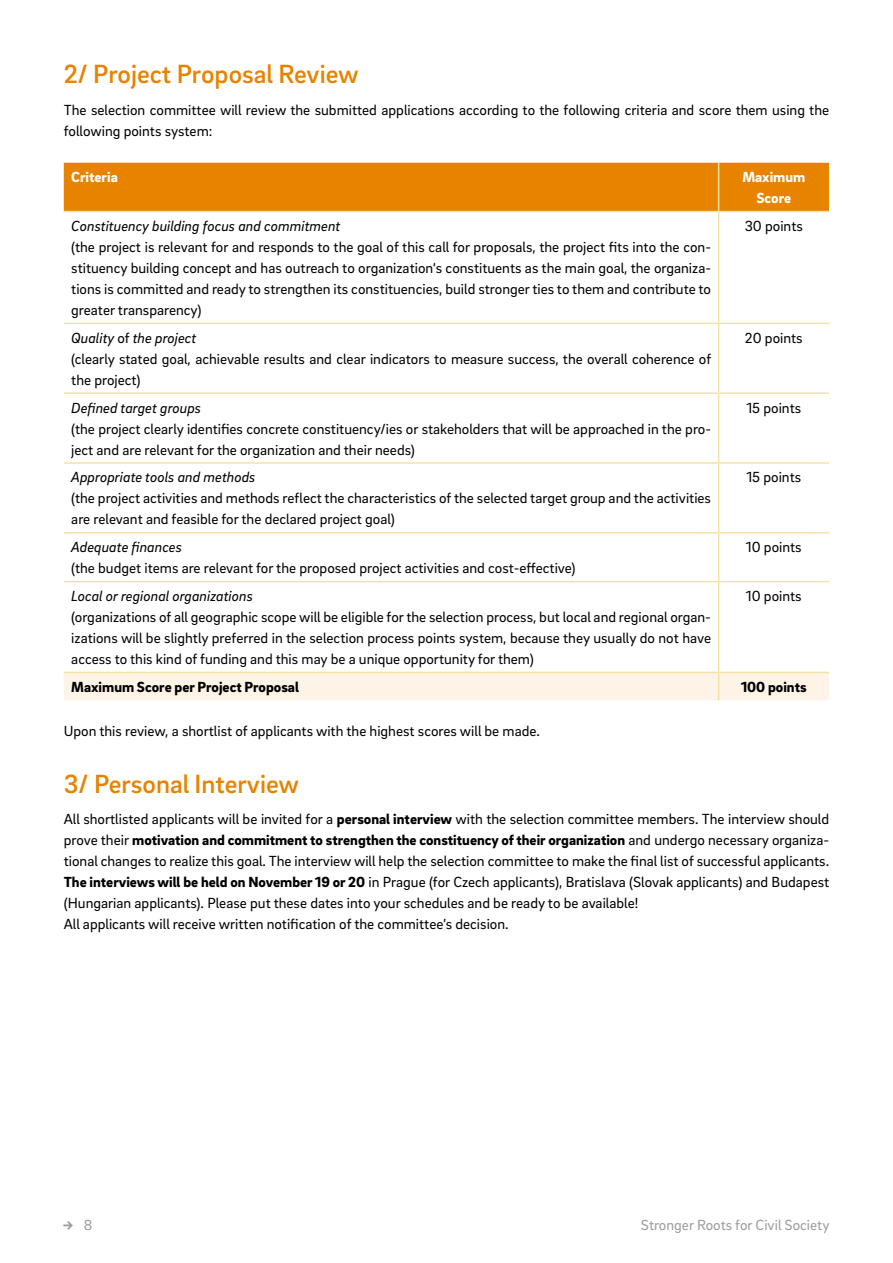
<style>
.page{position:relative;width:893px;height:1263px;background:#fff}
.page>*{position:absolute;margin:0;border:0;box-sizing:border-box;transform-origin:0 0}
.t1{font:500 27px "Brix Sans";color:#e88300}
.t2{font:15px/21px "Brix Sans";color:#000}
.t3{font:italic 15px "Brix Sans";color:#000}
.t4{font:900 15px "Brix Sans";color:#000}
.t5{font:15px "Brix Sans";color:#9d9d9c}
.t6{font:900 15px/21px "Brix Sans";color:#fff;text-align:center}
.t7{font:900 15px "Brix Sans";color:#9d9d9c}
.s1{font-style:italic}
.s2{font-weight:900}
.s3{font-weight:400}
</style>
<div class="page">
<div style="left:64px;top:163px;width:765px;height:48px;background:#e88300"></div>
<svg style="left:64px;top:212px;width:765px;height:460px"></svg>
<hr style="left:718px;top:163px;width:1px;height:48px;background:#f2e3a4">
<hr style="left:64px;top:211px;width:655px;height:1px;background:#f2e3a4">
<hr style="left:719px;top:211px;width:110px;height:1px;background:#f2e3a4">
<hr style="left:718px;top:212px;width:1px;height:111px;background:#f2e3a4">
<hr style="left:64px;top:323px;width:655px;height:1px;background:#f2e3a4">
<hr style="left:719px;top:323px;width:110px;height:1px;background:#f2e3a4">
<hr style="left:718px;top:324px;width:1px;height:68px;background:#f2e3a4">
<hr style="left:64px;top:392px;width:655px;height:2px;background:#f2e3a4">
<hr style="left:719px;top:392px;width:110px;height:2px;background:#f2e3a4">
<hr style="left:718px;top:394px;width:1px;height:68px;background:#f2e3a4">
<hr style="left:64px;top:462px;width:655px;height:2px;background:#f2e3a4">
<hr style="left:719px;top:462px;width:110px;height:2px;background:#f2e3a4">
<hr style="left:718px;top:464px;width:1px;height:68px;background:#f2e3a4">
<hr style="left:64px;top:532px;width:655px;height:2px;background:#f2e3a4">
<hr style="left:719px;top:532px;width:110px;height:2px;background:#f2e3a4">
<hr style="left:718px;top:534px;width:1px;height:47px;background:#f2e3a4">
<hr style="left:64px;top:581px;width:655px;height:1px;background:#f2e3a4">
<hr style="left:719px;top:581px;width:110px;height:1px;background:#f2e3a4">
<hr style="left:718px;top:582px;width:1px;height:90px;background:#f2e3a4">
<svg style="left:64px;top:672px;width:765px;height:28px;background:#fcf2e2"></svg>
<h1 class="t1" style="left:64px;top:57px;width:297px">2/ Project Proposal Review</h1>
<p class="t2" style="left:64px;top:99px;width:767px">The selection committee will review the submitted applications according to the following criteria and score them using the following points system:</p>
<p class="t6" style="left:71px;top:166px;width:48px">Criteria</p>
<p class="t6" style="left:742px;top:166px;width:64px">Maximum<br>Score</p>
<p class="t3" style="left:71px;top:216px;width:271px">Constituency building focus and commitment</p>
<p class="t2" style="left:71px;top:236px;width:641px;text-align:justify">(the project is relevant for and responds to the goal of this call for proposals, the project fits into the con&shy;stituency building concept and has outreach to organization‘s constituents as the main goal, the organiza&shy;tions is committed and ready to strengthen its constituencies, build stronger ties to them and contribute to greater transparency)</p>
<p class="t2" style="left:745px;top:215px;width:60px">30 points</p>
<p class="t2" style="left:71px;top:326px;width:642px"><span class="s1">Quality</span> of <span class="s1">the project<br></span>(clearly stated goal, achievable results and clear indicators to measure success, the overall coherence of the project)</p>
<p class="t2" style="left:745px;top:326px;width:59px">20 points</p>
<p class="t3" style="left:71px;top:398px;width:131px">Defined target groups</p>
<p class="t2" style="left:71px;top:417px;width:641px">(the project clearly identifies concrete constituency/ies or stakeholders that will be approached in the pro&shy;ject and are relevant for the organization and their needs)</p>
<p class="t2" style="left:746px;top:396px;width:56px">15 points</p>
<p class="t3" style="left:71px;top:468px;width:186px">Appropriate tools and methods</p>
<p class="t2" style="left:71px;top:487px;width:641px">(the project activities and methods reflect the characteristics of the selected target group and the activities are relevant and feasible for the declared project goal)</p>
<p class="t3" style="left:71px;top:537px;width:112px">Adequate finances</p>
<p class="t2" style="left:71px;top:557px;width:506px">(the budget items are relevant for the proposed project activities and cost-effective)</p>
<p class="t3" style="left:71px;top:586px;width:183px">Local or regional organizations</p>
<p class="t2" style="left:71px;top:606px;width:641px;text-align:justify">(organizations of all geographic scope will be eligible for the selection process, but local and regional organ&shy;izations will be slightly preferred in the selection process points system, because they usually do not have access to this kind of funding and this may be a unique opportunity for them)</p>
<p class="t2" style="left:746px;top:466px;width:56px">15 points</p>
<p class="t2" style="left:746px;top:536px;width:57px">10 points</p>
<p class="t2" style="left:746px;top:585px;width:57px">10 points</p>
<p class="t4" style="left:71px;top:677px;width:229px">Maximum Score per Project Proposal</p>
<p class="t4" style="left:741px;top:677px;width:67px">100 points</p>
<p class="t2" style="left:64px;top:720px;width:478px">Upon this review, a shortlist of applicants with the highest scores will be made.</p>
<h1 class="t1" style="left:64px;top:766px;width:237px">3/ Personal Interview</h1>
<p class="t2" style="left:64px;top:808px;width:767px">All shortlisted applicants will be invited for a <span class="s2">personal interview</span> with the selection committee members. The interview should prove their <span class="s2">motivation and commitment to strengthen the constituency of their organization</span> and undergo necessary organiza&shy;tional changes to realize this goal. The interview will help the selection committee to make the final list of successful applicants.<br><span class="s2">The interviews will be held on November 19 or 20</span> in Prague (for Czech applicants), Bratislava (Slovak applicants) and Budapest (Hungarian applicants). Please put these dates into your schedules and be ready to be available!<br>All applicants will receive written notification of the committee’s decision.</p>
<p class="t7" style="left:63px;top:1215px;width:31px">→ <span class="s3">8</span></p>
<p class="t5" style="left:641px;top:1215px;width:190px">Stronger Roots for Civil Society</p>
</div>
